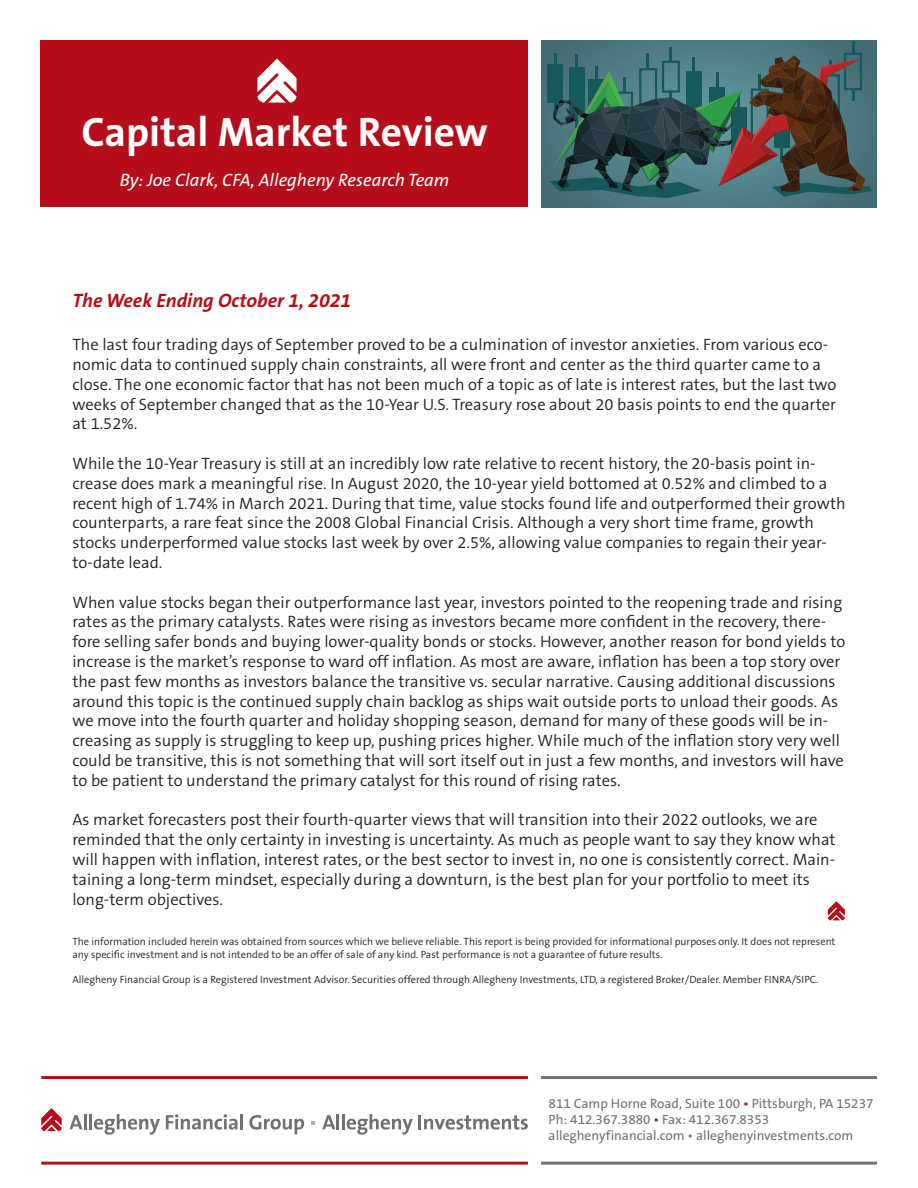
<style>
.page{position:relative;width:918px;height:1188px;background:#fff}
.page>*{position:absolute;margin:0;border:0;box-sizing:border-box;transform-origin:0 0}
.t1{font:700 41.4px "The Sans B7";color:#fff}
.t2{font:italic 700 19.5px "The Sans B7";color:#b50e1a}
.t3{font:italic 18px "The Sans B5 Plain";color:#fff}
.t4{font:300 16.5px/19.8px "The Sans B4";color:#231f20}
.t5{font:13.5px "The Sans B5 Plain";color:#717074}
.t6{font:300 10.5px/12.6px "The Sans B4";color:#231f20}
.s1{color:#b50e1a}
</style>
<div class="page">
<div style="left:541px;top:41px;width:336px;height:166px;background:linear-gradient(to right,#4c757d,#4b757d)"></div>
<div style="left:547px;top:64px;width:16px;height:39px;background:#16595a"></div>
<svg style="left:549px;top:42px;width:323px;height:156px;background:#425c5b"></svg>
<div style="left:40px;top:40px;width:488px;height:167px;background:#b50e1a"></div>
<svg style="left:257px;top:59px;width:40px;height:44px"></svg>
<hr style="left:41px;top:1076px;width:487px;height:3px;background:#b50e1a">
<hr style="left:41px;top:1162px;width:487px;height:3px;background:#b50e1a">
<hr style="left:541px;top:1076px;width:336px;height:3px;background:#717074">
<hr style="left:541px;top:1162px;width:336px;height:3px;background:#717074">
<svg style="left:828px;top:901px;width:17px;height:19px"></svg>
<svg style="left:69px;top:1115px;width:14px;height:14px"></svg>
<hr style="left:84px;top:1114px;width:3px;height:15px;background:#717074">
<hr style="left:89px;top:1114px;width:3px;height:15px;background:#717074">
<svg style="left:94px;top:1114px;width:66px;height:21px"></svg>
<svg style="left:166px;top:1114px;width:72px;height:16px"></svg>
<hr style="left:240px;top:1114px;width:3px;height:15px;background:#717074">
<svg style="left:249px;top:1115px;width:55px;height:19px"></svg>
<svg style="left:322px;top:1114px;width:17px;height:15px"></svg>
<hr style="left:342px;top:1114px;width:3px;height:15px;background:#717074">
<svg style="left:347px;top:1114px;width:66px;height:21px"></svg>
<svg style="left:419px;top:1115px;width:109px;height:15px"></svg>
<svg style="left:41px;top:1108px;width:21px;height:23px"></svg>
<svg style="left:312px;top:1121px;width:3px;height:4px"></svg>
<p class="t1" style="left:81px;top:110px;width:408px">Capital Market Review</p>
<p class="t3" style="left:120px;top:170px;width:331px">By: Joe Clark, CFA, Allegheny Research Team</p>
<p class="t2" style="left:72px;top:290px;width:280px">The Week Ending October 1, 2021</p>
<p class="t4" style="left:72px;top:335px;width:766px">The last four trading days of September proved to be a culmination of investor anxieties. From various eco&shy;nomic data to continued supply chain constraints, all were front and center as the third quarter came to a close. The one economic factor that has not been much of a topic as of late is interest rates, but the last two weeks of September changed that as the 10-Year U.S. Treasury rose about 20 basis points to end the quarter at 1.52%.</p>
<p class="t4" style="left:72px;top:454px;width:775px">While the 10-Year Treasury is still at an incredibly low rate relative to recent history, the 20-basis point in&shy;crease does mark a meaningful rise. In August 2020, the 10-year yield bottomed at 0.52% and climbed to a recent high of 1.74% in March 2021. During that time, value stocks found life and outperformed their growth counterparts, a rare feat since the 2008 Global Financial Crisis. Although a very short time frame, growth stocks underperformed value stocks last week by over 2.5%, allowing value companies to regain their year&shy;to-date lead.</p>
<p class="t4" style="left:72px;top:593px;width:775px">When value stocks began their outperformance last year, investors pointed to the reopening trade and rising rates as the primary catalysts. Rates were rising as investors became more confident in the recovery, there&shy;fore selling safer bonds and buying lower-quality bonds or stocks. However, another reason for bond yields to increase is the market’s response to ward off inflation. As most are aware, inflation has been a top story over the past few months as investors balance the transitive vs. secular narrative. Causing additional discussions around this topic is the continued supply chain backlog as ships wait outside ports to unload their goods. As we move into the fourth quarter and holiday shopping season, demand for many of these goods will be in&shy;creasing as supply is struggling to keep up, pushing prices higher. While much of the inflation story very well could be transitive, this is not something that will sort itself out in just a few months, and investors will have to be patient to understand the primary catalyst for this round of rising rates.</p>
<p class="t4" style="left:72px;top:810px;width:765px">As market forecasters post their fourth-quarter views that will transition into their 2022 outlooks, we are reminded that the only certainty in investing is uncertainty. As much as people want to say they know what will happen with inflation, interest rates, or the best sector to invest in, no one is consistently correct. Main&shy;taining a long-term mindset, especially during a downturn, is the best plan for your portfolio to meet its long-term objectives.</p>
<p class="t6" style="left:72px;top:936px;width:765px">The information included herein was obtained from sources which we believe reliable. This report is being provided for informational purposes only. It does not represent any specific investment and is not intended to be an offer of sale of any kind. Past performance is not a guarantee of future results.</p>
<p class="t6" style="left:72px;top:973px;width:748px">Allegheny Financial Group is a Registered Investment Advisor. Securities offered through Allegheny Investments, LTD, a registered Broker/Dealer. Member FINRA/SIPC.</p>
<p class="t5" style="left:549px;top:1096px;width:326px">811 Camp Horne Road, Suite 100 <span class="s1">•</span> Pittsburgh, PA 15237</p>
<p class="t5" style="left:549px;top:1112px;width:222px">Ph: 412.367.3880 <span class="s1">•</span> Fax: 412.367.8353</p>
<p class="t5" style="left:549px;top:1129px;width:306px">alleghenyfinancial.com • alleghenyinvestments.com</p>
</div>
